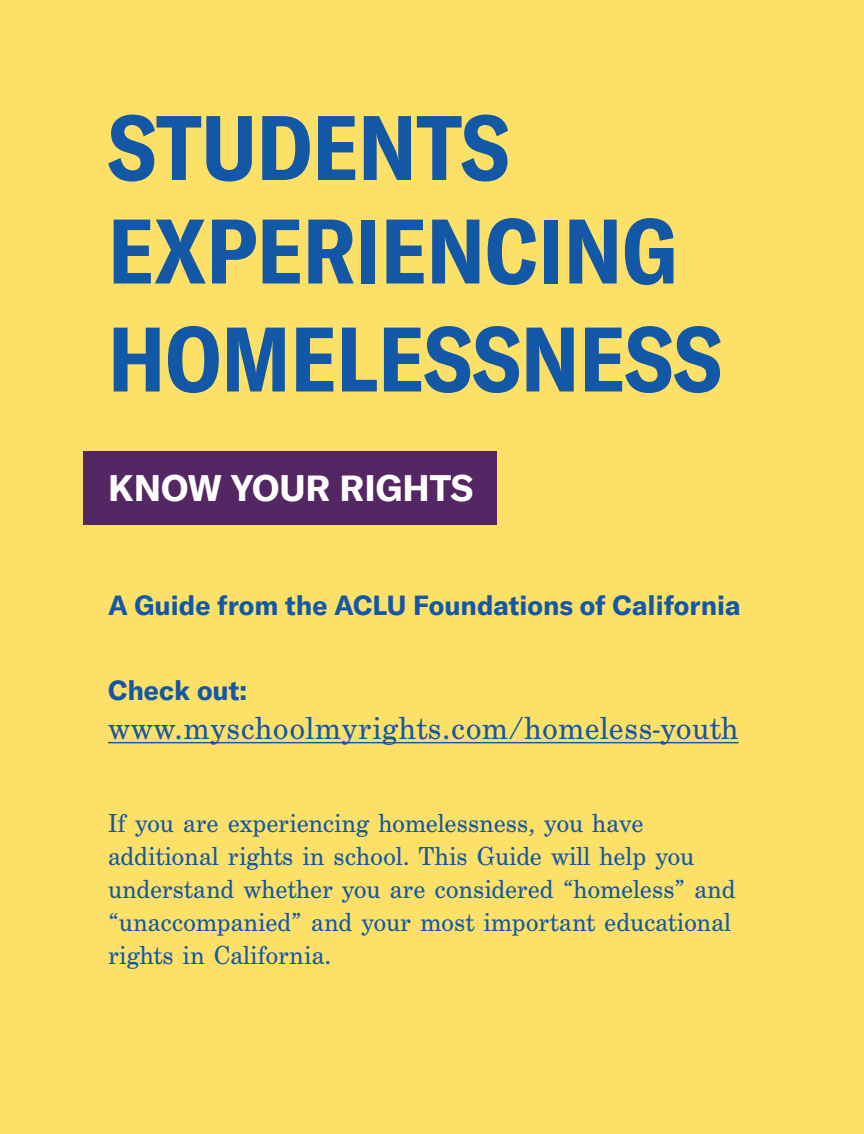
<style>
.page{position:relative;width:864px;height:1134px;background:#fce067}
.page>*{position:absolute;margin:0;border:0;box-sizing:border-box;transform-origin:0 0}
.Question{font:700 condensed 90px/108px "GT America";color:#1357a7}
.Question-2{font:700 36px "GT America";color:#fff}
.Bold{font:33px "Century Schoolbook FS";letter-spacing:.02em;color:#1357a7}
.Bold-2{font:27px/33px "Century Schoolbook FS";color:#1357a7}
.Question-3{font:700 27px "GT America";color:#1357a7}
.Bold-3{font:700 27px "GT America";color:#1357a7}
</style>
<div class="page">
<div style="left:84px;top:451px;width:413px;height:74px;background:#542663"></div>
<hr style="left:108px;top:742px;width:631px;height:1px;background:#1357a7">
<p class="Question" style="left:108px;top:93px;width:403px">STUDENTS</p>
<p class="Question" style="left:108px;top:197px;width:615px">EXPERIENCING<br>HOMELESSNESS</p>
<p class="Question-2" style="left:108px;top:466px;width:367px">KNOW YOUR RIGHTS</p>
<p class="Question-3" style="left:108px;top:589px;width:634px">A Guide from the ACLU Foundations of California</p>
<p class="Bold-3" style="left:108px;top:674px;width:141px">Check out:</p>
<p class="Bold" style="left:108px;top:710px;width:632px">www.myschoolmyrights.com/homeless-youth</p>
<p class="Bold-2" style="left:108px;top:808px;width:629px">If you are experiencing homelessness, you have additional rights in school. This Guide will help you understand whether you are considered “homeless” and “unaccompanied” and your most important educational rights in California.</p>
</div>
